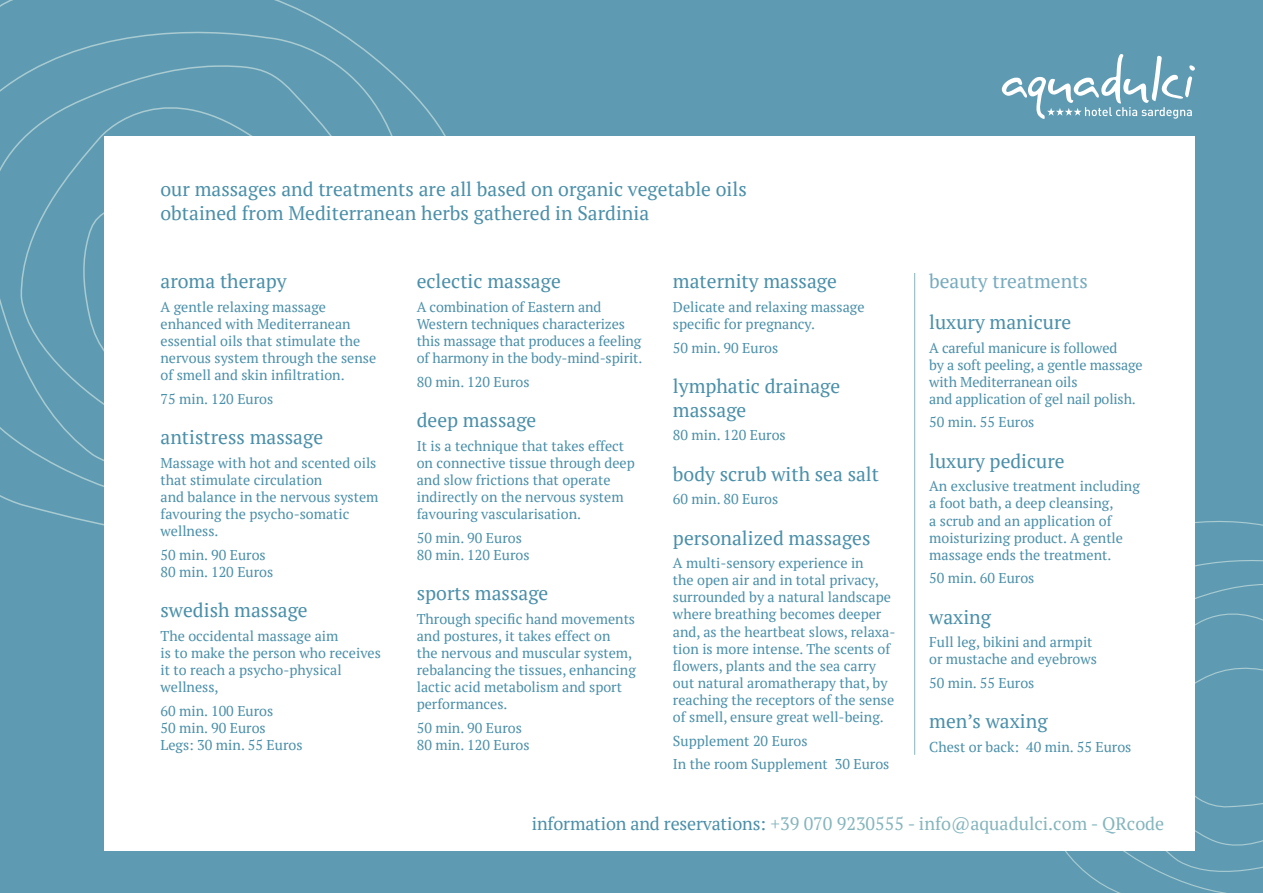
<style>
.page{position:relative;width:1263px;height:893px;background:#5e9bb3}
.page>*{position:absolute;margin:0;border:0;box-sizing:border-box;transform-origin:0 0}
.t1{font:19.5px/23.5px "PT Serif";color:#4a8fa9}
.t2{font:19.5px "PT Serif";color:#77abbe}
.t3{font:18px "PT Serif";color:#84b5bd}
.t4{font:14.25px/17.1px "PT Serif";color:#4a8fa9}
.s1{color:#4a8fa9}
</style>
<div class="page">
<svg style="left:0;top:0;width:446px;height:526px"></svg>
<svg style="left:1026px;top:521px;width:237px;height:372px"></svg>
<div style="left:104px;top:136px;width:1091px;height:714px;background:#fff"></div>
<svg style="left:1002px;top:54px;width:193px;height:65px"></svg>
<hr style="left:914px;top:273px;width:1px;height:482px;background:#84b5bd">
<h1 class="t1" style="left:161px;top:177px;width:588px">our massages and treatments are all based on organic vegetable oils obtained from Mediterranean herbs gathered in Sardinia</h1>
<h1 class="t1" style="left:161px;top:270px;width:128px">aroma therapy</h1>
<p class="t4" style="left:161px;top:298px;width:217px">A gentle relaxing massage enhanced with Mediterranean essential oils that stimulate the nervous system through the sense of smell and skin infiltration.</p>
<p class="t4" style="left:161px;top:390px;width:114px">75 min. 120 Euros</p>
<h1 class="t1" style="left:161px;top:425px;width:164px">antistress massage</h1>
<p class="t4" style="left:161px;top:454px;width:220px">Massage with hot and scented oils that stimulate circulation<br>and balance in the nervous system favouring the psycho-somatic wellness.</p>
<p class="t4" style="left:161px;top:546px;width:114px">50 min. 90 Euros<br>80 min. 120 Euros</p>
<h1 class="t1" style="left:161px;top:598px;width:149px">swedish massage</h1>
<p class="t4" style="left:161px;top:627px;width:222px">The occidental massage aim<br>is to make the person who receives it to reach a psycho-physical wellness,</p>
<p class="t4" style="left:161px;top:702px;width:144px">60 min. 100 Euros<br>50 min. 90 Euros<br>Legs: 30 min. 55 Euros</p>
<h1 class="t1" style="left:417px;top:270px;width:146px">eclectic massage</h1>
<p class="t4" style="left:417px;top:298px;width:227px">A combination of Eastern and Western techniques characterizes this massage that produces a feeling of harmony in the body-mind-spirit.</p>
<p class="t4" style="left:417px;top:373px;width:114px">80 min. 120 Euros</p>
<h1 class="t1" style="left:417px;top:408px;width:121px">deep massage</h1>
<p class="t4" style="left:417px;top:437px;width:220px">It is a technique that takes effect on connective tissue through deep and slow frictions that operate indirectly on the nervous system favouring vascularisation.</p>
<p class="t4" style="left:417px;top:529px;width:114px">50 min. 90 Euros<br>80 min. 120 Euros</p>
<h1 class="t1" style="left:417px;top:581px;width:133px">sports massage</h1>
<p class="t4" style="left:417px;top:610px;width:221px">Through specific hand movements and postures, it takes effect on<br>the nervous and muscular system, rebalancing the tissues, enhancing lactic acid metabolism and sport performances.</p>
<p class="t4" style="left:417px;top:719px;width:114px">50 min. 90 Euros<br>80 min. 120 Euros</p>
<h1 class="t1" style="left:673px;top:270px;width:165px">maternity massage</h1>
<p class="t4" style="left:673px;top:298px;width:193px">Delicate and relaxing massage specific for pregnancy.</p>
<p class="t4" style="left:673px;top:339px;width:107px">50 min. 90 Euros</p>
<h1 class="t1" style="left:673px;top:374px;width:169px">lymphatic drainage massage</h1>
<p class="t4" style="left:673px;top:426px;width:114px">80 min. 120 Euros</p>
<h1 class="t1" style="left:673px;top:462px;width:208px">body scrub with sea salt</h1>
<p class="t4" style="left:673px;top:490px;width:107px">60 min. 80 Euros</p>
<h1 class="t1" style="left:673px;top:526px;width:199px">personalized massages</h1>
<p class="t4" style="left:673px;top:554px;width:224px">A multi-sensory experience in<br>the open air and in total privacy, surrounded by a natural landscape where breathing becomes deeper and, as the heartbeat slows, relaxa&shy;tion is more intense. The scents of flowers, plants and the sea carry out natural aromatherapy that, by reaching the receptors of the sense of smell, ensure great well-being.</p>
<p class="t4" style="left:673px;top:729px;width:218px;line-height:23.5px">Supplement 20 Euros<br>In the room Supplement 30 Euros</p>
<h1 class="t2" style="left:929px;top:269px;width:160px">beauty treatments</h1>
<h1 class="t1" style="left:929px;top:310px;width:144px">luxury manicure</h1>
<p class="t4" style="left:929px;top:339px;width:215px">A careful manicure is followed<br>by a soft peeling, a gentle massage with Mediterranean oils<br>and application of gel nail polish.</p>
<p class="t4" style="left:929px;top:414px;width:107px">50 min. 55 Euros</p>
<h1 class="t1" style="left:929px;top:449px;width:137px">luxury pedicure</h1>
<p class="t4" style="left:929px;top:478px;width:212px">An exclusive treatment including a foot bath, a deep cleansing,<br>a scrub and an application of moisturizing product. A gentle massage ends the treatment.</p>
<p class="t4" style="left:929px;top:569px;width:107px">50 min. 60 Euros</p>
<h1 class="t1" style="left:929px;top:605px;width:63px">waxing</h1>
<p class="t4" style="left:929px;top:633px;width:169px">Full leg, bikini and armpit or mustache and eyebrows</p>
<p class="t4" style="left:929px;top:674px;width:107px">50 min. 55 Euros</p>
<h1 class="t1" style="left:929px;top:710px;width:120px">men’s waxing</h1>
<p class="t4" style="left:929px;top:738px;width:204px">Chest or back: 40 min. 55 Euros</p>
<p class="t3" style="left:532px;top:812px;width:634px"><span class="s1">information and reservations:</span> +39 070 9230555 - info@aquadulci.com - QRcode</p>
</div>
